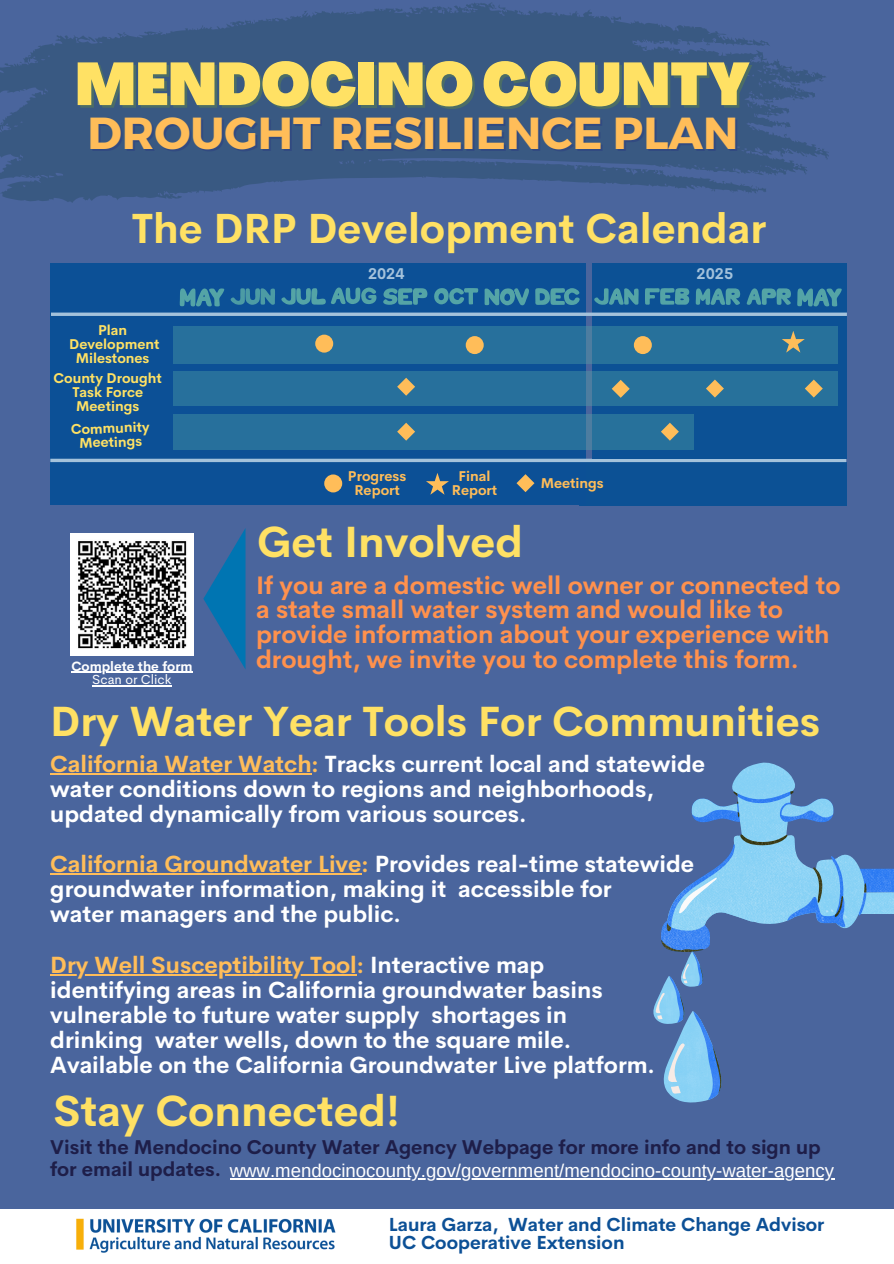
<style>
.page{position:relative;width:894px;height:1264px;background:#fff}
.page>*{position:absolute;margin:0;border:0;box-sizing:border-box;transform-origin:0 0}
.t1{font:900 condensed 59.25px "Agrandir";color:#ffe164}
.t2{font:700 44.85px "Montserrat";color:#ffbd59}
.t3{font:700 42.9px "Cerebri Sans";color:#ffe164}
.t4{font:700 41.4px "Cerebri Sans";color:#ffe164}
.t5{font:700 41.25px "Cerebri Sans";color:#ffe164}
.t6{font:700 24.75px/24.8px "Cerebri Sans";color:#ff914d}
.t7{font:700 22.95px/25px "Cerebri Sans";color:#fff}
.t8{font:700 19.65px "Cerebri Sans";color:#1e1e49}
.t9{font:18.6px "Arimo";color:#fff}
.t10{font:700 18.6px "Cerebri Sans";color:#0c5096}
.t11{font:700 15.3px "Cerebri Sans";color:#a4c2db}
.t12{font:700 13.95px/14px "Cerebri Sans";color:#ffe164;text-align:center}
.t13{font:700 13.95px "Cerebri Sans";color:#ffbd59}
.t14{font:700 13.2px "Cerebri Sans";color:#fff}
.t15{font:13.2px "Cerebri Sans";color:#fff}
.s1{color:#ffbd59}
.s2{font-family:"Cerebri Sans";font-weight:700;font-size:19.65px;color:#1e1e49}
</style>
<div class="page">
<div style="left:0;top:0;width:893px;height:1263px;background:#4a659d"></div>
<svg style="left:0;top:2px;width:828px;height:201px;fill:#395982"></svg>
<div style="left:0;top:1209px;width:893px;height:54px;background:#fff"></div>
<img style="left:76px;top:1218px;width:260px;height:35px">
<div style="left:579px;top:462px;width:267px;height:43px;background:#0c5195"></div>
<div style="left:50px;top:263px;width:535px;height:242px;background:#0c5096"></div>
<svg style="left:180px;top:288px;width:44px;height:18px"></svg>
<svg style="left:230px;top:288px;width:45px;height:17px"></svg>
<svg style="left:434px;top:288px;width:44px;height:16px"></svg>
<svg style="left:535px;top:288px;width:44px;height:17px"></svg>
<svg style="left:484px;top:288px;width:45px;height:17px"></svg>
<svg style="left:281px;top:287px;width:95px;height:18px"></svg>
<svg style="left:383px;top:288px;width:44px;height:17px"></svg>
<hr style="left:50px;top:459px;width:796px;height:3px;background:#a4c2db">
<div style="left:591px;top:263px;width:255px;height:196px;background:#0c5195"></div>
<svg style="left:746px;top:288px;width:44px;height:17px"></svg>
<svg style="left:645px;top:288px;width:44px;height:17px"></svg>
<svg style="left:695px;top:288px;width:45px;height:17px"></svg>
<svg style="left:594px;top:288px;width:44px;height:17px"></svg>
<svg style="left:797px;top:288px;width:44px;height:18px"></svg>
<div style="left:173px;top:326px;width:663px;height:38px;background:#27709c"></div>
<div style="left:173px;top:371px;width:664px;height:35px;background:#27709c"></div>
<div style="left:173px;top:414px;width:521px;height:35px;background:#27709c"></div>
<div style="left:324px;top:474px;width:18px;height:18px;background:#ffbd59;border-radius:50%"></div>
<svg style="left:426px;top:473px;width:23px;height:21px"></svg>
<svg style="left:516px;top:474px;width:18px;height:18px"></svg>
<div style="left:315px;top:334px;width:18px;height:18px;background:#ffbd59;border-radius:50%"></div>
<div style="left:465px;top:336px;width:18px;height:18px;background:#ffbd59;border-radius:50%"></div>
<div style="left:633px;top:336px;width:18px;height:18px;background:#ffbd59;border-radius:50%"></div>
<svg style="left:782px;top:331px;width:22px;height:21px"></svg>
<svg style="left:397px;top:422px;width:18px;height:18px"></svg>
<svg style="left:397px;top:378px;width:18px;height:18px"></svg>
<svg style="left:611px;top:380px;width:18px;height:18px"></svg>
<svg style="left:661px;top:422px;width:17px;height:18px"></svg>
<svg style="left:706px;top:379px;width:17px;height:18px"></svg>
<svg style="left:51px;top:312px;width:795px;height:4px;background:#8cb0d0"></svg>
<hr style="left:50px;top:773px;width:261px;height:1px;background:#ffbd59">
<hr style="left:50px;top:873px;width:311px;height:2px;background:#ffbd59">
<hr style="left:50px;top:974px;width:307px;height:1px;background:#ffbd59">
<svg style="left:653px;top:762px;width:240px;height:341px"></svg>
<hr style="left:230px;top:1177px;width:604px;height:2px;background:#fff">
<svg style="left:203px;top:529px;width:42px;height:140px"></svg>
<hr style="left:71px;top:672px;width:121px;height:1px;background:#fff">
<hr style="left:92px;top:685px;width:80px;height:1px;background:#fff">
<img style="left:70px;top:533px;width:123px;height:123px">
<svg style="left:805px;top:379px;width:17px;height:18px"></svg>
<p class="t1" style="left:75px;top:61px;width:675px">MENDOCINO COUNTY</p>
<p class="t2" style="left:88px;top:104px;width:652px">DROUGHT RESILIENCE PLAN</p>
<p class="t5" style="left:132px;top:201px;width:635px">The DRP Development Calendar</p>
<p class="t12" style="left:98px;top:323px;width:30px">Plan</p>
<p class="t12" style="left:69px;top:337px;width:92px">Development</p>
<p class="t12" style="left:76px;top:351px;width:75px">Milestones</p>
<p class="t12" style="left:53px;top:371px;width:110px">County Drought<br>Task Force<br>Meetings</p>
<p class="t12" style="left:71px;top:422px;width:80px;rotate:-2deg">Community<br>Meetings</p>
<p class="t11" style="left:368px;top:264px;width:38px">2024</p>
<p class="t11" style="left:696px;top:263px;width:38px">2025</p>
<h1 class="t13" style="left:348px;top:467px;width:60px">Progress</h1>
<h2 class="t13" style="left:354px;top:481px;width:47px">Report</h2>
<h3 class="t13" style="left:458px;top:467px;width:33px">Final</h3>
<p class="t13" style="left:451px;top:481px;width:47px">Report</p>
<p class="t13" style="left:540px;top:474px;width:65px">Meetings</p>
<p class="t3" style="left:257px;top:514px;width:267px">Get Involved</p>
<p class="t6" style="left:256px;top:572px;width:585px">If you are a domestic well owner or connected to a state small water system and would like to provide information about your experience with drought, we invite you to complete this form.</p>
<p class="t4" style="left:50px;top:694px;width:771px">Dry Water Year Tools For Communities</p>
<p class="t14" style="left:71px;top:657px;width:122px">Complete the form</p>
<p class="t15" style="left:92px;top:670px;width:81px">Scan or Click</p>
<p class="t7" style="left:50px;top:751px;width:656px"><span class="s1">California Water Watch:</span> Tracks current local and statewide water conditions down to regions and neighborhoods, updated dynamically from various sources.</p>
<p class="t7" style="left:50px;top:851px;width:645px"><span class="s1">California Groundwater Live:</span> Provides real-time statewide groundwater information, making it accessible for<br>water managers and the public.</p>
<p class="t7" style="left:50px;top:951px;width:606px"><span class="s1">Dry Well Susceptibility Tool:</span> Interactive map identifying areas in California groundwater basins vulnerable to future water supply shortages in drinking water wells, down to the square mile.<br>Available on the California Groundwater Live platform.</p>
<p class="t3" style="left:54px;top:1082px;width:348px">Stay Connected!</p>
<p class="t8" style="left:50px;top:1134px;width:772px">Visit the Mendocino County Water Agency Webpage for more info and to sign up</p>
<p class="t9" style="left:50px;top:1159px;width:785px"><span class="s2">for email updates.</span> www.mendocinocounty.gov/government/mendocino-county-water-agency</p>
<p class="t10" style="left:389px;top:1212px;width:437px">Laura Garza, Water and Climate Change Advisor</p>
<p class="t10" style="left:389px;top:1230px;width:237px">UC Cooperative Extension</p>
</div>
